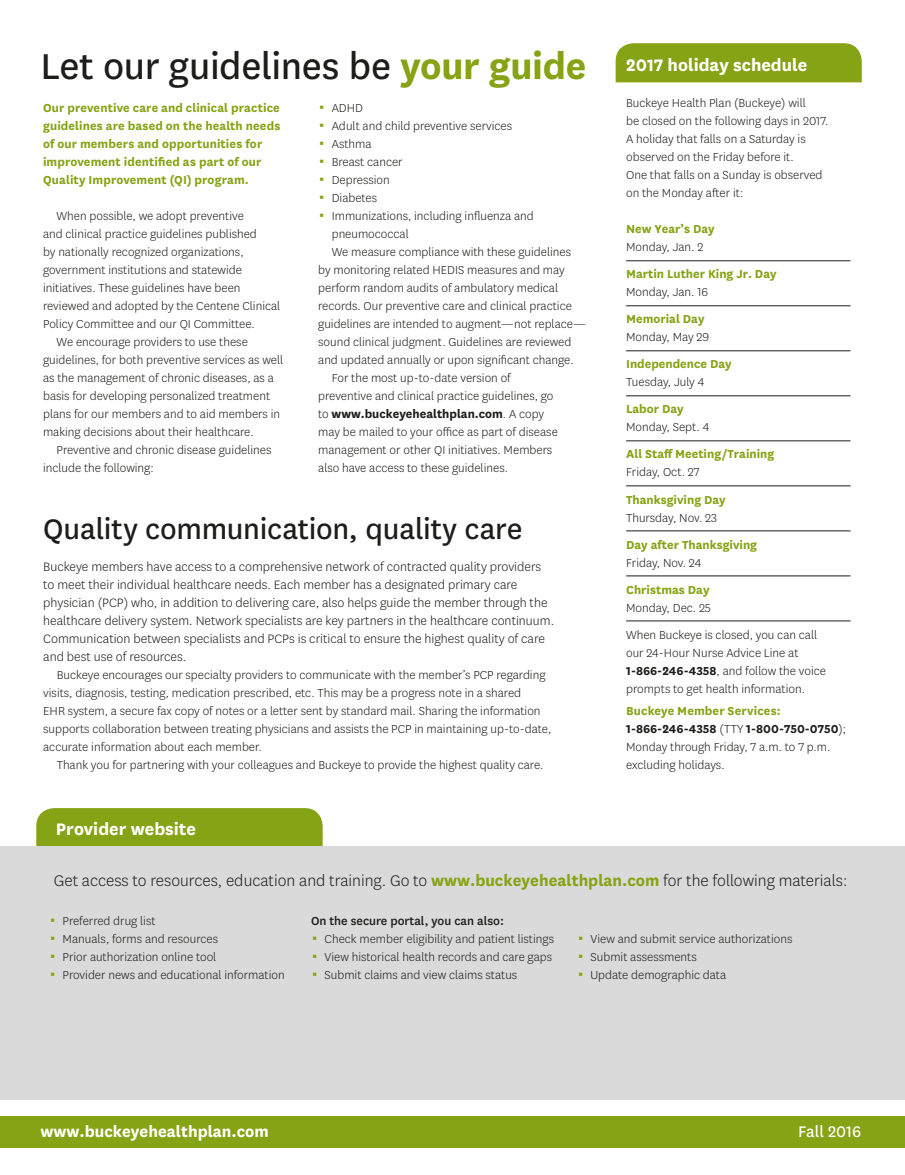
<style>
.page{position:relative;width:905px;height:1175px;background:#fff}
.page>*{position:absolute;margin:0;border:0;box-sizing:border-box;transform-origin:0 0}
.t1{font:42px "Centene Sans";letter-spacing:-.01em;color:#1d1d1b}
.t2{font:33px "Centene Sans";letter-spacing:-.01em;color:#1d1d1b}
.t3{font:700 19.5px "Centene Sans";color:#fff}
.t4{font:300 18px "Centene Sans";color:#1d1d1b}
.t5{font:700 18px "Centene Sans";color:#fff}
.t6{font:18px "Centene Sans";color:#fff}
.t7{font:300 14.25px/18px "Centene Sans";color:#1d1d1b}
.t8{font:300 13.5px/18px "Centene Sans";color:#1d1d1b}
.t9{font:700 13.5px/18px "Centene Sans";letter-spacing:.005em;color:#86a315}
.t10{font:500 13.5px "Centene Sans";color:#1d1d1b}
.s1{font-weight:700;color:#86a315}
.s2{font-weight:700}
.s3{font-weight:300;color:#1d1d1b}
</style>
<div class="page">
<div style="left:36px;top:808px;width:286px;height:38px;background:#86a315"></div>
<div style="left:615px;top:43px;width:246px;height:39px;background:#86a315"></div>
<div style="left:0;top:846px;width:905px;height:253px;background:#dadada"></div>
<hr style="left:626px;top:260px;width:224px;height:1px;background:#1d1d1b">
<hr style="left:626px;top:305px;width:224px;height:1px;background:#1d1d1b">
<hr style="left:626px;top:350px;width:224px;height:1px;background:#1d1d1b">
<hr style="left:626px;top:395px;width:224px;height:1px;background:#1d1d1b">
<hr style="left:626px;top:440px;width:224px;height:1px;background:#1d1d1b">
<hr style="left:626px;top:485px;width:224px;height:1px;background:#1d1d1b">
<hr style="left:626px;top:530px;width:224px;height:1px;background:#1d1d1b">
<hr style="left:626px;top:575px;width:224px;height:1px;background:#1d1d1b">
<hr style="left:626px;top:620px;width:224px;height:1px;background:#1d1d1b">
<div style="left:0;top:1116px;width:905px;height:31px;background:#86a315"></div>
<p class="t1" style="left:40px;top:38px;width:547px">Let our guidelines be <span class="s1">your guide</span></p>
<p class="t9" style="left:43px;top:98px;width:239px">Our preventive care and clinical practice guidelines are based on the health needs of our members and opportunities for improvement identified as part of our Quality Improvement (QI) program.</p>
<p class="t8" style="left:43px;top:206px;width:239px;text-indent:14px">When possible, we adopt preventive<br>and clinical practice guidelines published<br>by nationally recognized organizations, government institutions and statewide initiatives. These guidelines have been reviewed and adopted by the Centene Clinical Policy Committee and our QI Committee.</p>
<p class="t8" style="left:43px;top:332px;width:241px;text-indent:14px">We encourage providers to use these guidelines, for both preventive services as well as the management of chronic diseases, as a basis for developing personalized treatment plans for our members and to aid members in making decisions about their healthcare.</p>
<p class="t8" style="left:43px;top:440px;width:230px;text-indent:14px">Preventive and chronic disease guidelines include the following:</p>
<p class="t8" style="left:332px;top:98px;width:33px">ADHD</p>
<p class="t8" style="left:332px;top:116px;width:182px">Adult and child preventive services</p>
<p class="t8" style="left:332px;top:134px;width:41px">Asthma</p>
<p class="t8" style="left:332px;top:152px;width:72px">Breast cancer</p>
<p class="t8" style="left:332px;top:170px;width:60px">Depression</p>
<p class="t8" style="left:332px;top:188px;width:47px">Diabetes</p>
<p class="t8" style="left:332px;top:206px;width:203px">Immunizations, including influenza and pneumococcal</p>
<p class="t8" style="left:318px;top:242px;width:270px;text-indent:14px">We measure compliance with these guidelines by monitoring related HEDIS measures and may perform random audits of ambulatory medical records. Our preventive care and clinical practice guidelines are intended to augment—not replace— sound clinical judgment. Guidelines are reviewed and updated annually or upon significant change.</p>
<p class="t8" style="left:318px;top:368px;width:241px;text-indent:14px">For the most up-to-date version of preventive and clinical practice guidelines, go to <span class="s2">www.buckeyehealthplan.com</span>. A copy may be mailed to your office as part of disease management or other QI initiatives. Members also have access to these guidelines.</p>
<p class="t2" style="left:43px;top:507px;width:481px">Quality communication, quality care</p>
<p class="t7" style="left:43px;top:557px;width:512px">Buckeye members have access to a comprehensive network of contracted quality providers to meet their individual healthcare needs. Each member has a designated primary care physician (PCP) who, in addition to delivering care, also helps guide the member through the healthcare delivery system. Network specialists are key partners in the healthcare continuum.<br>Communication between specialists and PCPs is critical to ensure the highest quality of care and best use of resources.</p>
<p class="t8" style="left:43px;top:665px;width:509px;text-indent:14px">Buckeye encourages our specialty providers to communicate with the member’s PCP regarding visits, diagnosis, testing, medication prescribed, etc. This may be a progress note in a shared<br>EHR system, a secure fax copy of notes or a letter sent by standard mail. Sharing the information supports collaboration between treating physicians and assists the PCP in maintaining up-to-date, accurate information about each member.</p>
<p class="t8" style="left:57px;top:755px;width:488px">Thank you for partnering with your colleagues and Buckeye to provide the highest quality care.</p>
<p class="t3" style="left:626px;top:52px;width:183px">2017 holiday schedule</p>
<p class="t8" style="left:626px;top:94px;width:204px">Buckeye Health Plan (Buckeye) will<br>be closed on the following days in 2017.<br>A holiday that falls on a Saturday is observed on the Friday before it.<br>One that falls on a Sunday is observed on the Monday after it:</p>
<p class="t9" style="left:626px;top:219px;width:90px">New Year’s Day<br><span class="s3">Monday, Jan. 2</span></p>
<p class="t9" style="left:626px;top:264px;width:152px">Martin Luther King Jr. Day<br><span class="s3">Monday, Jan. 16</span></p>
<p class="t8" style="left:626px;top:310px;width:85px"><span class="s1">Memorial Day<br></span>Monday, May 29</p>
<p class="t9" style="left:626px;top:354px;width:107px">Independence Day<br><span class="s3">Tuesday, July 4</span></p>
<p class="t8" style="left:626px;top:400px;width:85px"><span class="s1">Labor Day<br></span>Monday, Sept. 4</p>
<p class="t9" style="left:626px;top:444px;width:150px">All Staff Meeting/Training<br><span class="s3">Friday, Oct. 27</span></p>
<p class="t9" style="left:626px;top:489px;width:101px">Thanksgiving Day<br><span class="s3">Thursday, Nov. 23</span></p>
<p class="t9" style="left:626px;top:534px;width:132px">Day after Thanksgiving<br><span class="s3">Friday, Nov. 24</span></p>
<p class="t8" style="left:626px;top:580px;width:86px"><span class="s1">Christmas Day<br></span>Monday, Dec. 25</p>
<p class="t8" style="left:626px;top:625px;width:201px">When Buckeye is closed, you can call our 24-Hour Nurse Advice Line at <span class="s2">1-866-246-4358</span>, and follow the voice prompts to get health information.</p>
<p class="t8" style="left:626px;top:701px;width:222px"><span class="s1">Buckeye Member Services:<br></span><span class="s2">1-866-246-4358</span> (TTY <span class="s2">1-800-750-0750</span>);<br>Monday through Friday, 7 a.m. to 7 p.m. excluding holidays.</p>
<p class="t3" style="left:56px;top:814px;width:141px">Provider website</p>
<p class="t4" style="left:54px;top:869px;width:795px">Get access to resources, education and training. Go to <span class="s1">www.buckeyehealthplan.com</span> for the following materials:</p>
<p class="t8" style="left:63px;top:911px;width:94px">Preferred drug list</p>
<p class="t8" style="left:63px;top:929px;width:157px">Manuals, forms and resources</p>
<p class="t8" style="left:63px;top:947px;width:155px">Prior authorization online tool</p>
<p class="t8" style="left:63px;top:965px;width:223px">Provider news and educational information</p>
<p class="t10" style="left:311px;top:911px;width:194px">On the secure portal, you can also:</p>
<p class="t8" style="left:324px;top:929px;width:231px">Check member eligibility and patient listings</p>
<p class="t8" style="left:324px;top:947px;width:229px">View historical health records and care gaps</p>
<p class="t8" style="left:324px;top:965px;width:194px">Submit claims and view claims status</p>
<p class="t8" style="left:590px;top:929px;width:203px">View and submit service authorizations</p>
<p class="t8" style="left:590px;top:947px;width:108px">Submit assessments</p>
<p class="t8" style="left:590px;top:965px;width:137px">Update demographic data</p>
<p class="t5" style="left:41px;top:1118px;width:230px">www.buckeyehealthplan.com</p>
<p class="t6" style="left:798px;top:1119px;width:65px">Fall 2016</p>
</div>
